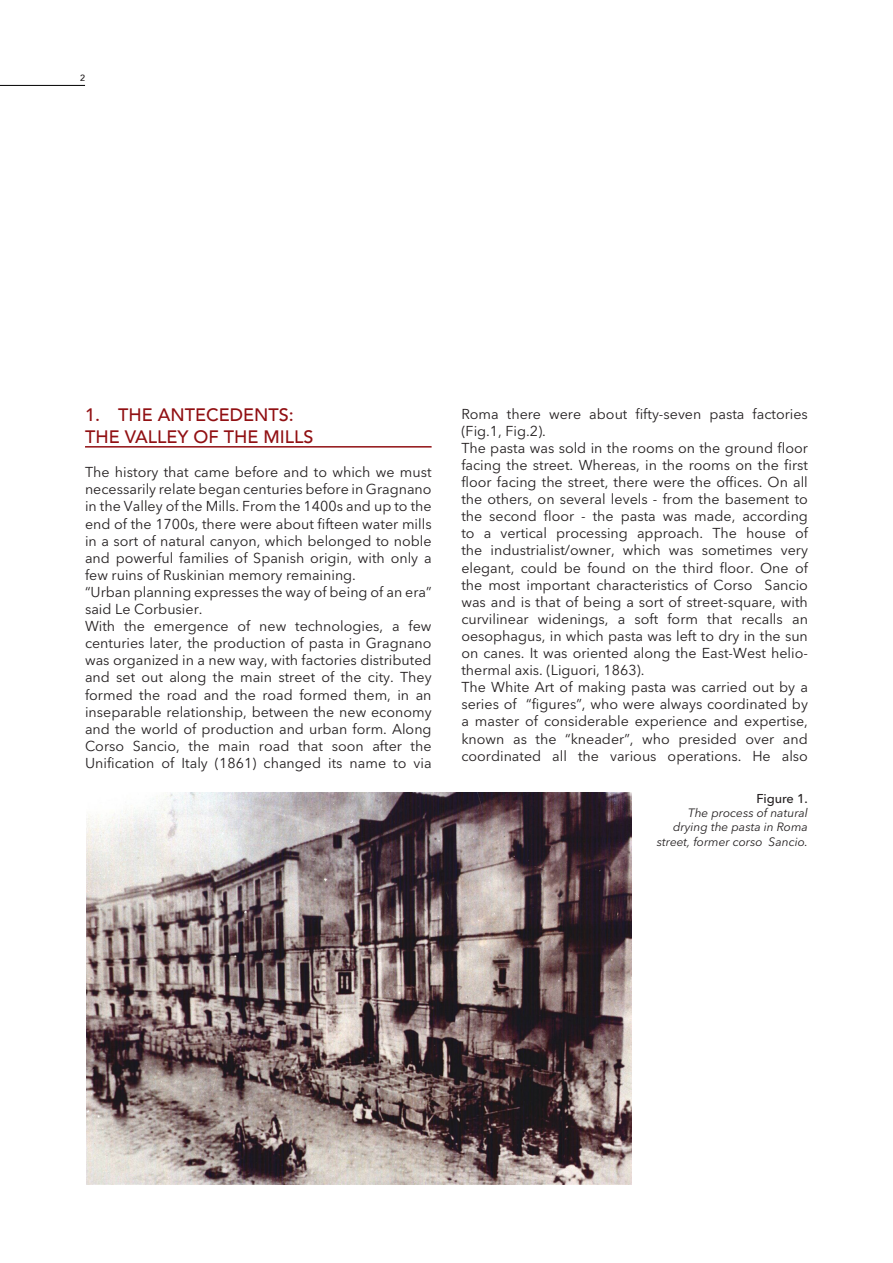
<style>
.page{position:relative;width:893px;height:1263px;background:#fff}
.page>*{position:absolute;margin:0;border:0;box-sizing:border-box;transform-origin:0 0}
.t1{font:500 18px/21.6px "Avenir LT";color:#911013}
.t2{font:14.25px/17.1px "Avenir Next LT Pro";color:#231f20}
.t3{font:500 12.75px "Avenir Next LT Pro";color:#231f20}
.t4{font:italic 12px/14.4px "Avenir Next LT Pro";color:#231f20;text-align:right}
.t5{font:500 9px "Avenir LT";color:#231f20}
</style>
<div class="page">
<hr style="left:0;top:85px;width:85px;height:1px;background:#000">
<hr style="left:85px;top:446px;width:347px;height:2px;background:#911013">
<img style="left:87px;top:793px;width:544px;height:392px">
<p class="t5" style="left:80px;top:73px;width:7px">2</p>
<p class="t1" style="left:85px;top:405px;width:230px">1. THE ANTECEDENTS:<br>THE VALLEY OF THE MILLS</p>
<p class="t2" style="left:85px;top:464px;width:348px">The history that came before and to which we must necessarily relate began centuries before in Gragnano in the Valley of the Mills. From the 1400s and up to the end of the 1700s, there were about fifteen water mills in a sort of natural canyon, which belonged to noble and powerful families of Spanish origin, with only a few ruins of Ruskinian memory remaining.<br>“Urban planning expresses the way of being of an era” said Le Corbusier.<br>With the emergence of new technologies, a few centuries later, the production of pasta in Gragnano was organized in a new way, with factories distributed and set out along the main street of the city. They formed the road and the road formed them, in an inseparable relationship, between the new economy and the world of production and urban form. Along Corso Sancio, the main road that soon after the Unification of Italy (1861) changed its name to via</p>
<p class="t2" style="left:461px;top:405px;width:348px">Roma there were about fifty-seven pasta factories (Fig.1, Fig.2).<br>The pasta was sold in the rooms on the ground floor facing the street. Whereas, in the rooms on the first floor facing the street, there were the offices. On all the others, on several levels - from the basement to the second floor - the pasta was made, according to a vertical processing approach. The house of the industrialist/owner, which was sometimes very elegant, could be found on the third floor. One of the most important characteristics of Corso Sancio was and is that of being a sort of street-square, with curvilinear widenings, a soft form that recalls an oesophagus, in which pasta was left to dry in the sun on canes. It was oriented along the East-West helio&shy;thermal axis. (Liguori, 1863).<br>The White Art of making pasta was carried out by a series of “figures”, who were always coordinated by a master of considerable experience and expertise, known as the “kneader”, who presided over and coordinated all the various operations. He also</p>
<p class="t3" style="left:756px;top:790px;width:53px">Figure 1.</p>
<p class="t4" style="left:657px;top:805px;width:153px">The process of natural drying the pasta in Roma street, former corso Sancio.</p>
</div>
